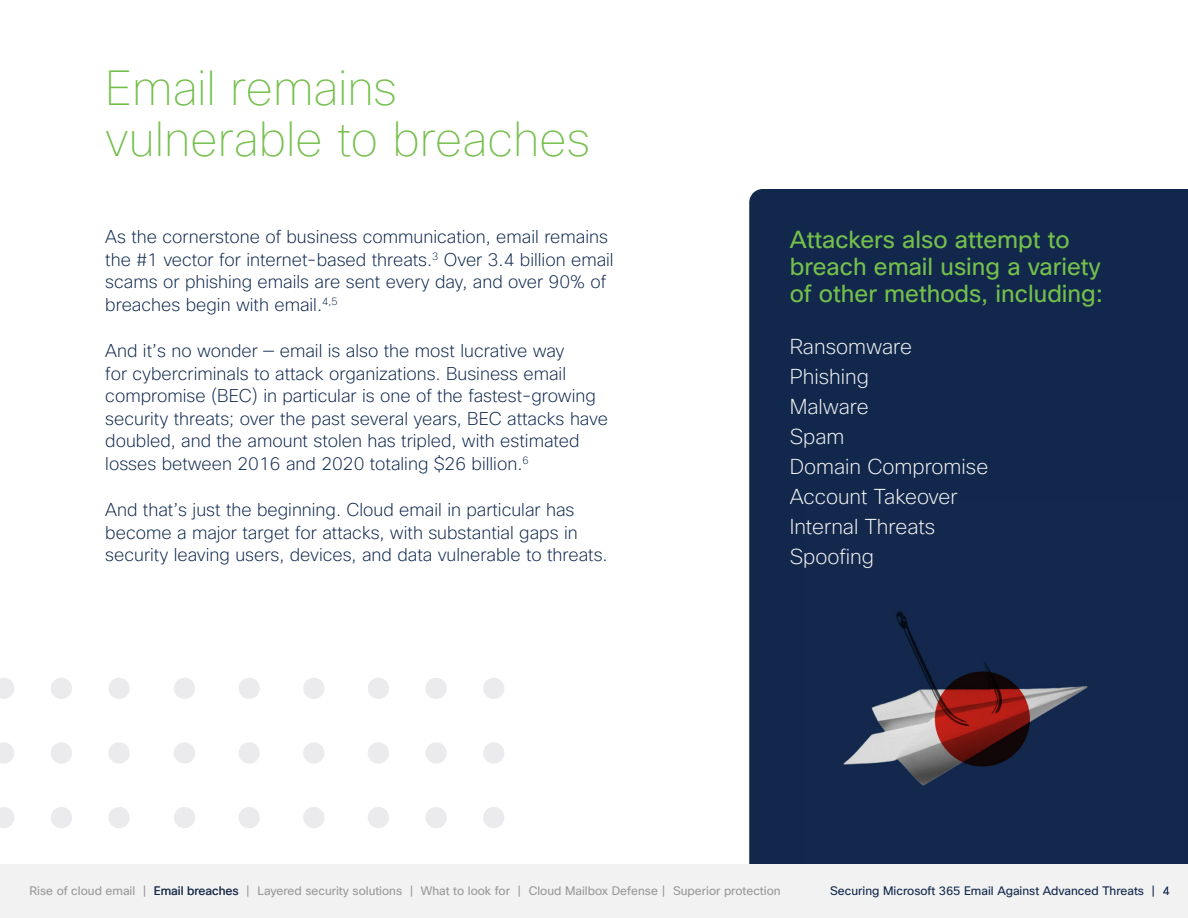
<style>
.page{position:relative;width:1188px;height:918px;background:#fff}
.page>*{position:absolute;margin:0;border:0;box-sizing:border-box;transform-origin:0 0}
.Title_Page_thin_32_3{font:100 48px/51px "Cisco Sans";color:#74bf4b}
.Side_bar_title_regul{font:24px/27px "Cisco Sans";color:#74bf4b}
.Side_bar_copy_extral{font:200 21px/30px "Cisco Sans";color:#f5f5f5}
.Body_extralight_12_1{font:200 18px/22.5px "Cisco Sans";color:#0d274d}
.t1{font:12px "Cisco Sans";color:#999}
.Nav_regular_8_12_oce{font:12px "Cisco Sans";color:#11274b}
</style>
<div class="page">
<div style="left:749px;top:189px;width:439px;height:675px;background:#11274b"></div>
<img style="left:806px;top:500px;width:378px;height:364px">
<svg style="left:0;top:678px;width:14px;height:21px"></svg>
<div style="left:51px;top:678px;width:21px;height:21px;background:#ebebed;border-radius:50%"></div>
<div style="left:108px;top:678px;width:22px;height:21px;background:#ebebed;border-radius:50%"></div>
<svg style="left:0;top:742px;width:14px;height:22px"></svg>
<div style="left:51px;top:742px;width:21px;height:22px;background:#ebebed;border-radius:50%"></div>
<div style="left:108px;top:742px;width:22px;height:22px;background:#ebebed;border-radius:50%"></div>
<svg style="left:0;top:807px;width:14px;height:21px"></svg>
<div style="left:51px;top:807px;width:21px;height:21px;background:#ebebed;border-radius:50%"></div>
<div style="left:108px;top:807px;width:22px;height:21px;background:#ebebed;border-radius:50%"></div>
<div style="left:239px;top:678px;width:21px;height:21px;background:#ebebed;border-radius:50%"></div>
<div style="left:303px;top:678px;width:21px;height:21px;background:#ebebed;border-radius:50%"></div>
<div style="left:368px;top:678px;width:21px;height:21px;background:#ebebed;border-radius:50%"></div>
<div style="left:425px;top:678px;width:22px;height:21px;background:#ebebed;border-radius:50%"></div>
<div style="left:483px;top:678px;width:21px;height:21px;background:#ebebed;border-radius:50%"></div>
<div style="left:239px;top:742px;width:21px;height:22px;background:#ebebed;border-radius:50%"></div>
<div style="left:303px;top:742px;width:22px;height:22px;background:#ebebed;border-radius:50%"></div>
<div style="left:368px;top:742px;width:21px;height:22px;background:#ebebed;border-radius:50%"></div>
<div style="left:425px;top:742px;width:22px;height:22px;background:#ebebed;border-radius:50%"></div>
<div style="left:483px;top:742px;width:22px;height:22px;background:#ebebed;border-radius:50%"></div>
<div style="left:239px;top:807px;width:21px;height:21px;background:#ebebed;border-radius:50%"></div>
<div style="left:303px;top:807px;width:21px;height:21px;background:#ebebed;border-radius:50%"></div>
<div style="left:368px;top:807px;width:21px;height:21px;background:#ebebed;border-radius:50%"></div>
<div style="left:425px;top:807px;width:22px;height:21px;background:#ebebed;border-radius:50%"></div>
<svg style="left:174px;top:678px;width:21px;height:21px"></svg>
<svg style="left:174px;top:742px;width:21px;height:22px"></svg>
<div style="left:174px;top:807px;width:21px;height:21px;background:#ebebed;border-radius:11px"></div>
<div style="left:483px;top:807px;width:21px;height:21px;background:#ebebed;border-radius:50%"></div>
<div style="left:0;top:864px;width:1188px;height:54px;background:#f2f2f2"></div>
<p class="Title_Page_thin_32_3" style="left:105px;top:65px;width:486px">Email remains vulnerable to breaches</p>
<p class="Body_extralight_12_1" style="left:105px;top:226px;width:510px">As the cornerstone of business communication, email remains the #1 vector for internet-based threats.<sup>3</sup> Over 3.4 billion email scams or phishing emails are sent every day, and over 90% of breaches begin with email.<sup>4,5</sup></p>
<p class="Body_extralight_12_1" style="left:105px;top:340px;width:504px">And it’s no wonder — email is also the most lucrative way<br>for cybercriminals to attack organizations. Business email compromise (BEC) in particular is one of the fastest-growing security threats; over the past several years, BEC attacks have doubled, and the amount stolen has tripled, with estimated losses between 2016 and 2020 totaling $26 billion.<sup>6</sup></p>
<p class="Body_extralight_12_1" style="left:105px;top:499px;width:504px">And that’s just the beginning. Cloud email in particular has become a major target for attacks, with substantial gaps in security leaving users, devices, and data vulnerable to threats.</p>
<p class="Side_bar_title_regul" style="left:790px;top:227px;width:315px">Attackers also attempt to breach email using a variety of other methods, including:</p>
<p class="Side_bar_copy_extral" style="left:790px;top:332px;width:200px">Ransomware<br>Phishing<br>Malware<br>Spam<br>Domain Compromise<br>Account Takeover<br>Internal Threats<br>Spoofing</p>
<p class="t1" style="left:29px;top:883px;width:119px">Rise of cloud email |</p>
<p class="t1" style="left:246px;top:883px;width:536px">| Layered security solutions | What to look for | Cloud Mailbox Defense | Superior protection</p>
<p class="Nav_regular_8_12_oce" style="left:154px;top:883px;width:86px">Email breaches</p>
<p class="Nav_regular_8_12_oce" style="left:830px;top:883px;width:341px">Securing Microsoft 365 Email Against Advanced Threats | 4</p>
</div>
